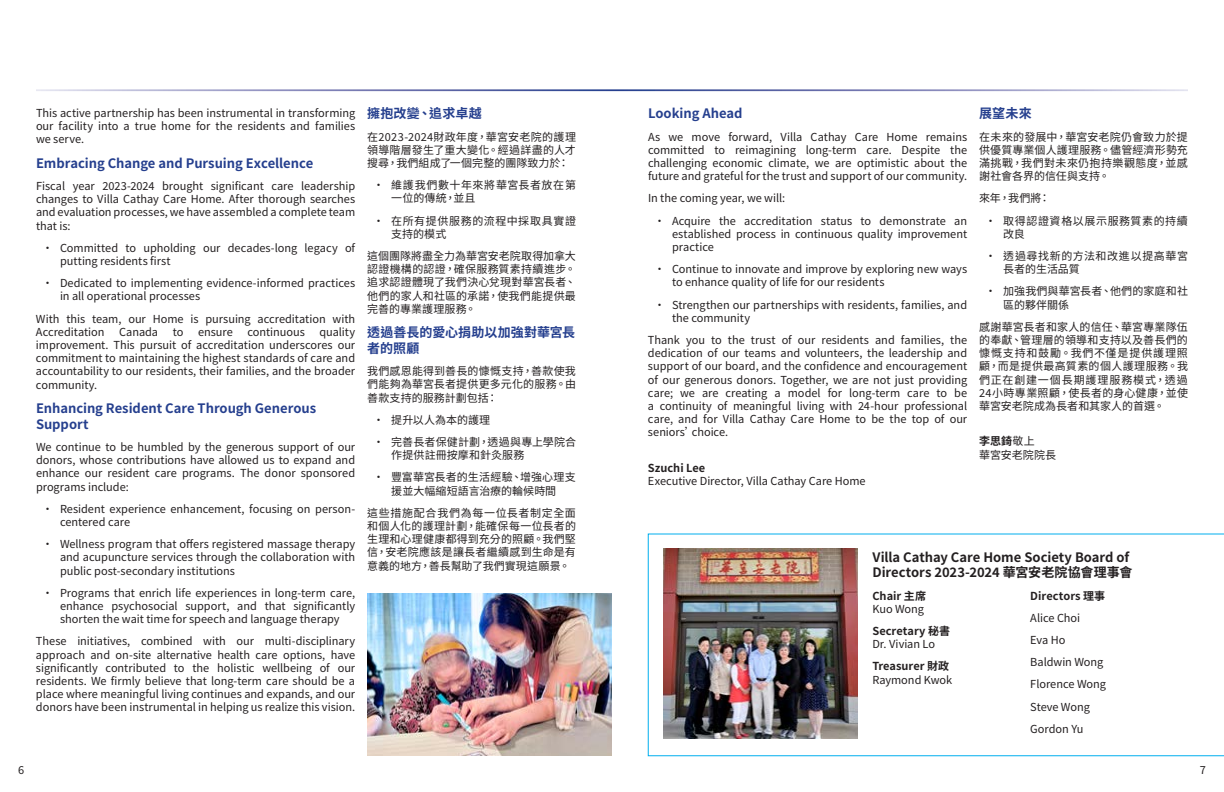
<style>
.page{position:relative;width:1224px;height:792px;background:#fff}
.page>*{position:absolute;margin:0;border:0;box-sizing:border-box;transform-origin:0 0}
.t1{font:700 13px/15.6px "Noto Sans TC";color:#253f8e}
.t2{font:700 13px/15.6px "Noto Sans TC";letter-spacing:-.005em;color:#231f20}
.Body{font:11px/13.2px "Noto Sans TC";color:#231f20;text-align:justify}
.Body-2{font:700 11px/13.2px "Noto Sans TC";color:#231f20}
.Body-3{font:11px/13.2px "Noto Sans TC";letter-spacing:.055em;color:#231f20}
.Body-4{font:11px/13.2px "Noto Sans TC";letter-spacing:.04em;color:#231f20}
.Body-5{font:11px/13.2px "Noto Sans TC";letter-spacing:.05em;color:#231f20}
.s1{font-weight:700}
.s2{font-weight:400}
</style>
<div class="page">
<img style="left:648px;top:534px;width:576px;height:222px">
<img style="left:367px;top:593px;width:245px;height:163px">
<p class="Body" style="left:36px;top:106px;width:321px">This active partnership has been instrumental in transforming our facility into a true home for the residents and families we serve.</p>
<h3 class="t1" style="left:36px;top:155px;width:279px">Embracing Change and Pursuing Excellence</h3>
<p class="Body" style="left:36px;top:180px;width:321px">Fiscal year 2023-2024 brought significant care leadership changes to Villa Cathay Care Home. After thorough searches and evaluation processes, we have assembled a complete team that is:</p>
<p class="Body" style="left:60px;top:241px;width:297px;text-indent:-18px">• Committed to upholding our decades-long legacy of putting residents first</p>
<p class="Body" style="left:60px;top:277px;width:297px;text-indent:-18px">• Dedicated to implementing evidence-informed practices in all operational processes</p>
<p class="Body" style="left:36px;top:312px;width:321px">With this team, our Home is pursuing accreditation with<br>Accreditation</p>
<p class="Body" style="left:36px;top:325px;width:321px;text-indent:284px">quality improvement. This pursuit of accreditation underscores our commitment to maintaining the highest standards of care and accountability to our residents, their families, and the broader community.</p>
<h3 class="t1" style="left:36px;top:401px;width:282px">Enhancing Resident Care Through Generous<br>Support</h3>
<p class="Body" style="left:36px;top:441px;width:321px">We continue to be humbled by the generous support of our donors, whose contributions have allowed us to expand and enhance our resident care programs. The donor sponsored programs include:</p>
<p class="Body" style="left:60px;top:502px;width:297px;text-indent:-18px">• Resident experience enhancement, focusing on person&shy;centered care</p>
<p class="Body" style="left:60px;top:538px;width:297px;text-indent:-18px">• Wellness program that offers registered massage therapy and acupuncture services through the collaboration with public post-secondary institutions</p>
<p class="Body" style="left:60px;top:586px;width:297px;text-indent:-18px">• Programs that enrich life experiences in long-term care, enhance psychosocial support, and that significantly shorten the wait time for speech and language therapy</p>
<p class="Body" style="left:36px;top:635px;width:321px">These initiatives, combined with our multi-disciplinary approach and on-site alternative health care options, have significantly contributed to the holistic wellbeing of our residents. We firmly believe that long-term care should be a place where meaningful living continues and expands, and our donors have been instrumental in helping us realize this vision.</p>
<p class="Body" style="left:119px;top:325px;width:41px">Canada</p>
<p class="Body" style="left:173px;top:325px;width:12px">to</p>
<p class="Body" style="left:198px;top:325px;width:36px">ensure</p>
<p class="Body" style="left:247px;top:325px;width:59px">continuous</p>
<h3 class="t1" style="left:367px;top:106px;width:116px">擁抱改變、追求卓越</h3>
<p class="Body" style="left:367px;top:130px;width:210px">在2023-2024財政年度，華宮安老院的護理領導階層發生了重大變化。經過詳盡的人才搜尋，我們組成了一個完整的團隊致力於：</p>
<p class="Body-3" style="left:391px;top:179px;width:186px;text-indent:-18px">• 維護我們數十年來將華宮長者放在第一位的傳統，並且</p>
<p class="Body-5" style="left:391px;top:214px;width:186px;text-indent:-18px">• 在所有提供服務的流程中採取具實證支持的模式</p>
<p class="Body" style="left:367px;top:250px;width:210px">這個團隊將盡全力為華宮安老院取得加拿大認證機構的認證，確保服務質素持續進步。追求認證體現了我們決心兌現對華宮長者、他們的家人和社區的承諾，使我們能提供最完善的專業護理服務。</p>
<h3 class="t1" style="left:367px;top:325px;width:210px">透過善長的愛心捐助以加強對華宮長者的照顧</h3>
<p class="Body" style="left:367px;top:365px;width:210px">我們感恩能得到善長的慷慨支持，善款使我們能夠為華宮長者提供更多元化的服務。由善款支持的服務計劃包括：</p>
<p class="Body" style="left:373px;top:413px;width:119px">• 提升以人為本的護理</p>
<p class="Body" style="left:391px;top:436px;width:186px;text-indent:-18px">• 完善長者保健計劃，透過與專上學院合作提供註冊按摩和針灸服務</p>
<p class="Body" style="left:373px;top:471px;width:204px;text-align:center">• 豐富華宮長者的生活經驗、增強心理支援並大幅縮短語言治療的輪候時間</p>
<p class="Body" style="left:367px;top:506px;width:210px">這些措施配合我們為每一位長者制定全面和個人化的護理計劃，能確保每一位長者的生理和心理健康都得到充分的照顧。我們堅信，安老院應該是讓長者繼續感到生命是有意義的地方，善長幫助了我們實現這願景。</p>
<h3 class="t1" style="left:648px;top:106px;width:96px">Looking Ahead</h3>
<p class="Body" style="left:648px;top:130px;width:321px">As we move forward, Villa Cathay Care Home remains committed to reimagining long-term care. Despite the challenging economic climate, we are optimistic about the future and grateful for the trust and support of our community.</p>
<p class="Body" style="left:648px;top:192px;width:139px">In the coming year, we will:</p>
<p class="Body" style="left:672px;top:214px;width:297px;text-indent:-18px">• Acquire the accreditation status to demonstrate an established process in continuous quality improvement practice</p>
<p class="Body" style="left:672px;top:263px;width:297px;text-indent:-18px">• Continue to innovate and improve by exploring new ways to enhance quality of life for our residents</p>
<p class="Body" style="left:672px;top:298px;width:297px;text-indent:-18px">• Strengthen our partnerships with residents, families, and the community</p>
<p class="Body" style="left:648px;top:334px;width:321px">Thank you to the trust of our residents and families, the dedication of our teams and volunteers, the leadership and support of our board, and the confidence and encouragement of our generous donors. Together, we are not just providing care; we are creating a model for long-term care to be a continuity of meaningful living with 24-hour professional care, and for Villa Cathay Care Home to be the top of our seniors’ choice.</p>
<p class="Body" style="left:648px;top:461px;width:219px"><span class="s1">Szuchi Lee<br></span>Executive Director, Villa Cathay Care Home</p>
<h3 class="t1" style="left:979px;top:106px;width:54px">展望未來</h3>
<p class="Body" style="left:979px;top:130px;width:210px">在未來的發展中，華宮安老院仍會致力於提供優質專業個人護理服務。儘管經濟形勢充滿挑戰，我們對未來仍抱持樂觀態度，並感謝社會各界的信任與支持。</p>
<p class="Body" style="left:979px;top:192px;width:73px">來年，我們將：</p>
<p class="Body-3" style="left:1003px;top:214px;width:186px;text-indent:-18px">• 取得認證資格以展示服務質素的持續改良</p>
<p class="Body-4" style="left:1003px;top:250px;width:186px;text-indent:-18px">• 透過尋找新的方法和改進以提高華宮長者的生活品質</p>
<p class="Body" style="left:1003px;top:285px;width:186px;text-indent:-18px">• 加強我們與華宮長者、他們的家庭和社區的夥伴關係</p>
<p class="Body" style="left:979px;top:320px;width:210px">感謝華宮長者和家人的信任、華宮專業隊伍的奉獻、管理層的領導和支持以及善長們的慷慨支持和鼓勵。我們不僅是提供護理照顧，而是提供最高質素的個人護理服務。我們正在創建一個長期護理服務模式，透過24小時專業照顧，使長者的身心健康，並使華宮安老院成為長者和其家人的首選。</p>
<p class="Body" style="left:979px;top:435px;width:78px"><span class="s1">李思錡</span>敬上<br>華宮安老院院長</p>
<h3 class="t2" style="left:872px;top:550px;width:262px">Villa Cathay Care Home Society Board of<br>Directors 2023-2024 華宮安老院協會理事會</h3>
<p class="Body-2" style="left:872px;top:589px;width:55px">Chair 主席<br><span class="s2">Kuo Wong</span></p>
<p class="Body-2" style="left:872px;top:625px;width:79px">Secretary 秘書<br><span class="s2">Dr. Vivian Lo</span></p>
<p class="Body-2" style="left:872px;top:660px;width:81px">Treasurer 財政<br><span class="s2">Raymond Kwok</span></p>
<p class="Body-2" style="left:1030px;top:589px;width:76px">Directors 理事</p>
<p class="Body" style="left:1030px;top:611px;width:51px">Alice Choi</p>
<p class="Body" style="left:1030px;top:634px;width:37px">Eva Ho</p>
<p class="Body" style="left:1030px;top:656px;width:75px">Baldwin Wong</p>
<p class="Body" style="left:1030px;top:678px;width:77px">Florence Wong</p>
<p class="Body" style="left:1030px;top:700px;width:61px">Steve Wong</p>
<p class="Body" style="left:1030px;top:722px;width:55px">Gordon Yu</p>
<p class="Body" style="left:18px;top:764px;width:8px">6</p>
<p class="Body" style="left:1200px;top:764px;width:8px">7</p>
</div>
